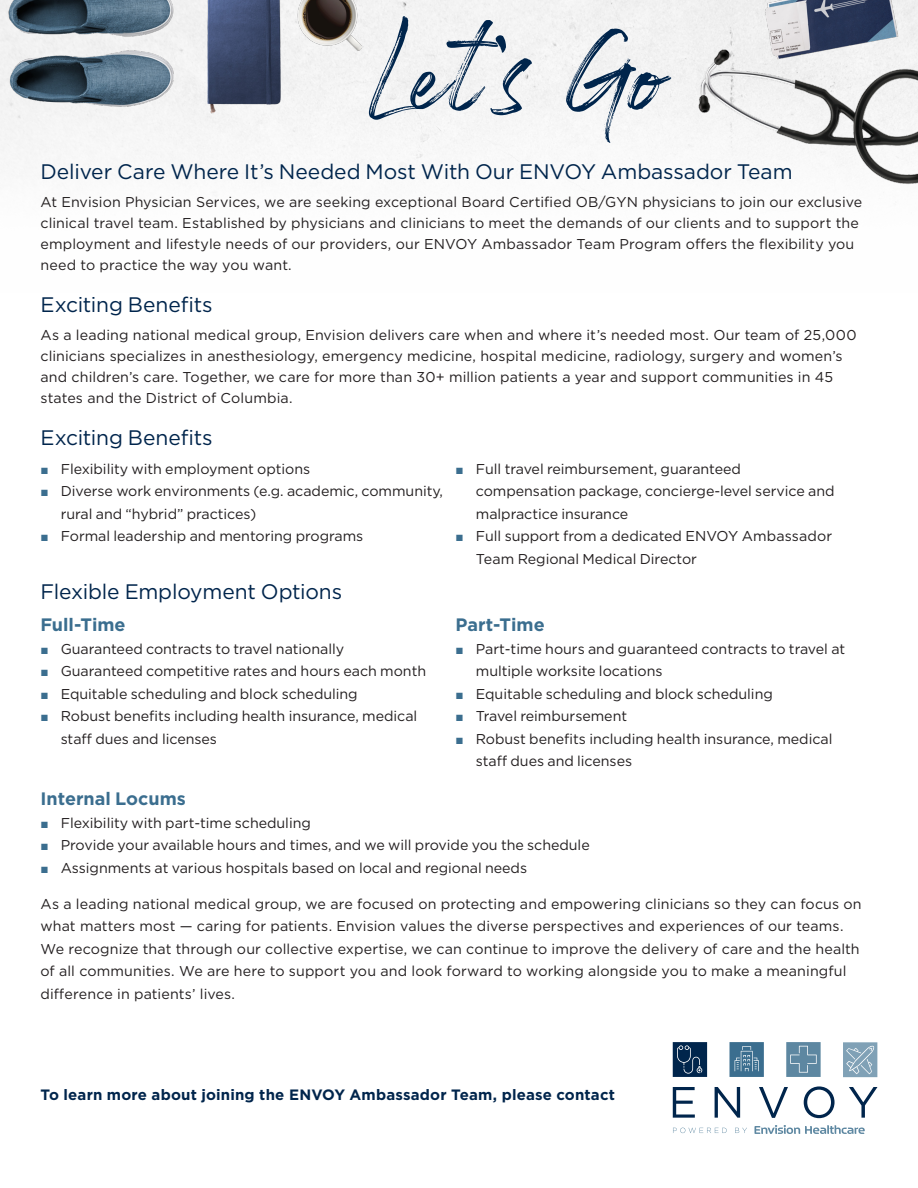
<style>
.page{position:relative;width:918px;height:1188px;background:#fff}
.page>*{position:absolute;margin:0;border:0;box-sizing:border-box;transform-origin:0 0}
.t1{font:21px "Gotham";letter-spacing:-.005em;color:#00254c}
.t2{font:700 18px "Gotham";color:#3b6e8f}
.t3{font:700 15px "Gotham";letter-spacing:.01em;color:#00254c}
.t4{font:14.25px/22.5px "Gotham";letter-spacing:-.005em;color:#231f20}
.s1{font-family:"Arial";font-size:13.5px;color:#3b6e8f}
</style>
<div class="page">
<img style="left:0;top:0;width:918px;height:202px">
<svg style="left:369px;top:16px;width:302px;height:127px"></svg>
<img style="left:691px;top:45px;width:227px;height:157px">
<img style="left:0;top:0;width:187px;height:126px">
<img style="left:295px;top:0;width:69px;height:52px">
<img style="left:758px;top:0;width:152px;height:69px">
<img style="left:202px;top:0;width:83px;height:115px">
<svg style="left:673px;top:1087px;width:22px;height:31px"></svg>
<svg style="left:715px;top:1087px;width:25px;height:31px"></svg>
<svg style="left:759px;top:1087px;width:29px;height:31px"></svg>
<svg style="left:804px;top:1086px;width:31px;height:32px"></svg>
<svg style="left:849px;top:1087px;width:28px;height:31px"></svg>
<svg style="left:673px;top:1042px;width:34px;height:35px"></svg>
<svg style="left:786px;top:1042px;width:35px;height:35px"></svg>
<svg style="left:843px;top:1042px;width:34px;height:35px"></svg>
<svg style="left:730px;top:1042px;width:34px;height:35px"></svg>
<svg style="left:673px;top:1128px;width:54px;height:5px"></svg>
<svg style="left:735px;top:1128px;width:12px;height:5px"></svg>
<svg style="left:754px;top:1125px;width:111px;height:9px"></svg>
<h1 class="t1" style="left:40px;top:158px;width:754px">Deliver Care Where It’s Needed Most With Our ENVOY Ambassador Team</h1>
<p class="t4" style="left:40px;top:191px;width:823px;line-height:21px">At Envision Physician Services, we are seeking exceptional Board Certified OB/GYN physicians to join our exclusive clinical travel team. Established by physicians and clinicians to meet the demands of our clients and to support the employment and lifestyle needs of our providers, our ENVOY Ambassador Team Program offers the flexibility you need to practice the way you want.</p>
<h1 class="t1" style="left:40px;top:291px;width:174px">Exciting Benefits</h1>
<p class="t4" style="left:40px;top:324px;width:818px;line-height:21px">As a leading national medical group, Envision delivers care when and where it’s needed most. Our team of 25,000 clinicians specializes in anesthesiology, emergency medicine, hospital medicine, radiology, surgery and women’s and children’s care. Together, we care for more than 30+ million patients a year and support communities in 45 states and the District of Columbia.</p>
<h1 class="t1" style="left:40px;top:424px;width:174px">Exciting Benefits</h1>
<p class="t4" style="left:41px;top:457px;width:271px"><span class="s1">■</span> Flexibility with employment options</p>
<p class="t4" style="left:61px;top:480px;width:384px;text-indent:-20px"><span class="s1">■</span> Diverse work environments (e.g. academic, community, rural and “hybrid” practices)</p>
<p class="t4" style="left:41px;top:525px;width:324px"><span class="s1">■</span> Formal leadership and mentoring programs</p>
<p class="t4" style="left:476px;top:457px;width:360px;text-indent:-20px"><span class="s1">■</span> Full travel reimbursement, guaranteed compensation package, concierge-level service and malpractice insurance</p>
<p class="t4" style="left:476px;top:525px;width:358px;text-indent:-20px"><span class="s1">■</span> Full support from a dedicated ENVOY Ambassador<br>Team Regional Medical Director</p>
<h1 class="t1" style="left:40px;top:578px;width:303px">Flexible Employment Options</h1>
<p class="t2" style="left:40px;top:613px;width:87px">Full-Time</p>
<p class="t4" style="left:41px;top:637px;width:305px"><span class="s1">■</span> Guaranteed contracts to travel nationally</p>
<p class="t4" style="left:41px;top:660px;width:387px"><span class="s1">■</span> Guaranteed competitive rates and hours each month</p>
<p class="t4" style="left:41px;top:682px;width:319px"><span class="s1">■</span> Equitable scheduling and block scheduling</p>
<p class="t4" style="left:61px;top:705px;width:358px;text-indent:-20px"><span class="s1">■</span> Robust benefits including health insurance, medical staff dues and licenses</p>
<p class="t2" style="left:456px;top:613px;width:91px">Part-Time</p>
<p class="t4" style="left:476px;top:637px;width:371px;text-indent:-20px"><span class="s1">■</span> Part-time hours and guaranteed contracts to travel at multiple worksite locations</p>
<p class="t4" style="left:456px;top:682px;width:319px"><span class="s1">■</span> Equitable scheduling and block scheduling</p>
<p class="t4" style="left:456px;top:705px;width:173px"><span class="s1">■</span> Travel reimbursement</p>
<p class="t4" style="left:476px;top:727px;width:358px;text-indent:-20px"><span class="s1">■</span> Robust benefits including health insurance, medical staff dues and licenses</p>
<p class="t2" style="left:40px;top:787px;width:147px">Internal Locums</p>
<p class="t4" style="left:41px;top:811px;width:272px"><span class="s1">■</span> Flexibility with part-time scheduling</p>
<p class="t4" style="left:41px;top:834px;width:551px"><span class="s1">■</span> Provide your available hours and times, and we will provide you the schedule</p>
<p class="t4" style="left:41px;top:856px;width:488px"><span class="s1">■</span> Assignments at various hospitals based on local and regional needs</p>
<p class="t4" style="left:41px;top:892px;width:823px">As a leading national medical group, we are focused on protecting and empowering clinicians so they can focus on what matters most — caring for patients. Envision values the diverse perspectives and experiences of our teams.<br>We recognize that through our collective expertise, we can continue to improve the delivery of care and the health of all communities. We are here to support you and look forward to working alongside you to make a meaningful difference in patients’ lives.</p>
<p class="t3" style="left:40px;top:1085px;width:576px">To learn more about joining the ENVOY Ambassador Team, please contact</p>
</div>
